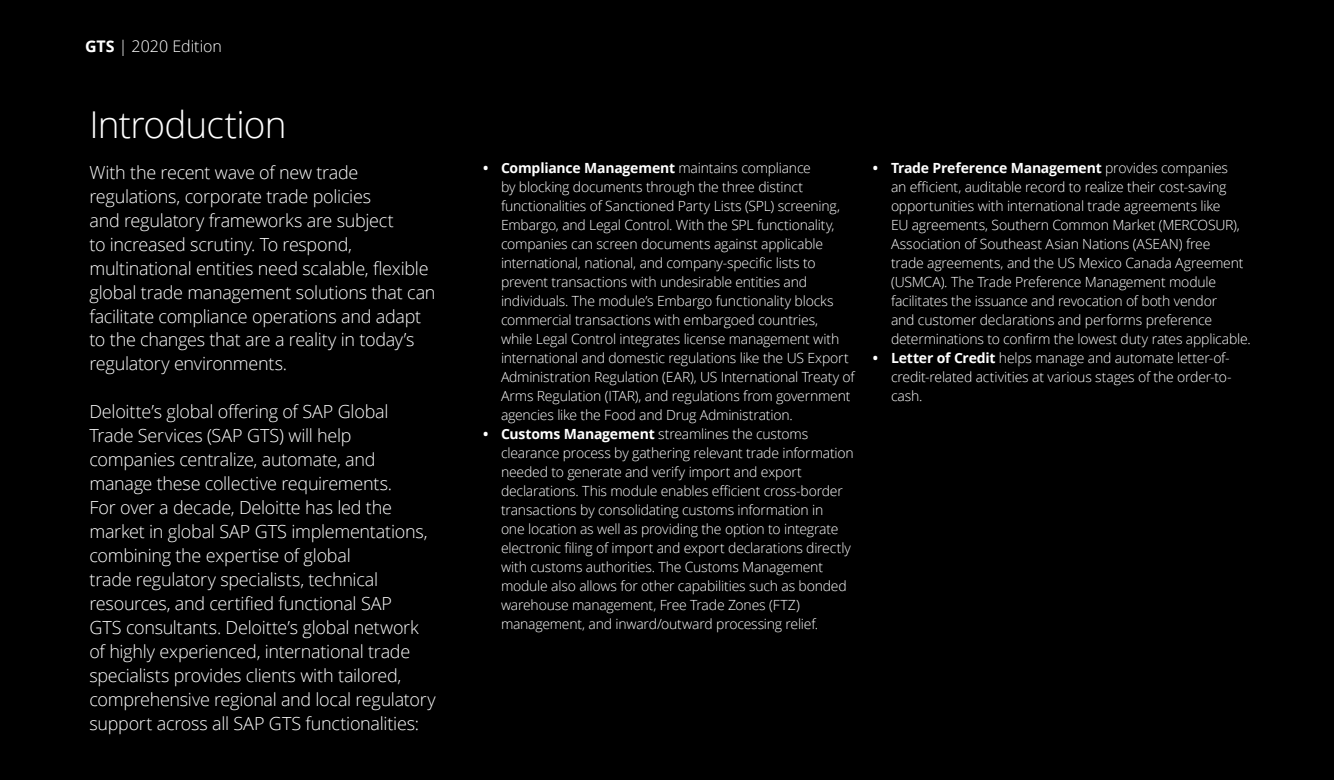
<style>
.page{position:relative;width:1334px;height:780px;background:#000}
.page>*{position:absolute;margin:0;border:0;box-sizing:border-box;transform-origin:0 0}
.t1{font:300 37px "Open Sans";letter-spacing:-.025em;color:#fff}
.t2{font:300 18px/24px "Open Sans";letter-spacing:-.015em;color:#fff}
.t3{font:300 16px "Open Sans";color:#fff}
.t4{font:300 14px/19px "Open Sans";letter-spacing:-.015em;color:#fff}
.s1{font-weight:700}
</style>
<div class="page">
<p class="t3" style="left:85px;top:35px;width:139px"><span class="s1">GTS</span> | 2020 Edition</p>
<h1 class="t1" style="left:90px;top:100px;width:199px">Introduction</h1>
<p class="t2" style="left:90px;top:160px;width:348px">With the recent wave of new trade regulations, corporate trade policies<br>and regulatory frameworks are subject<br>to increased scrutiny. To respond, multinational entities need scalable, flexible global trade management solutions that can facilitate compliance operations and adapt to the changes that are a reality in today’s regulatory environments.</p>
<p class="t2" style="left:90px;top:399px;width:348px">Deloitte’s global offering of SAP Global Trade Services (SAP GTS) will help companies centralize, automate, and manage these collective requirements.<br>For over a decade, Deloitte has led the market in global SAP GTS implementations, combining the expertise of global<br>trade regulatory specialists, technical resources, and certified functional SAP<br>GTS consultants. Deloitte’s global network of highly experienced, international trade specialists provides clients with tailored, comprehensive regional and local regulatory support across all SAP GTS functionalities:</p>
<p class="t4" style="left:501px;top:158px;width:355px;text-indent:-18px"><span class="s1">• Compliance Management</span> maintains compliance<br>by blocking documents through the three distinct functionalities of Sanctioned Party Lists (SPL) screening, Embargo, and Legal Control. With the SPL functionality, companies can screen documents against applicable international, national, and company-specific lists to prevent transactions with undesirable entities and individuals. The module’s Embargo functionality blocks commercial transactions with embargoed countries,<br>while Legal Control integrates license management with international and domestic regulations like the US Export Administration Regulation (EAR), US International Treaty of Arms Regulation (ITAR), and regulations from government agencies like the Food and Drug Administration.</p>
<p class="t4" style="left:501px;top:424px;width:354px;text-indent:-18px"><span class="s1">• Customs Management</span> streamlines the customs clearance process by gathering relevant trade information needed to generate and verify import and export declarations. This module enables efficient cross-border transactions by consolidating customs information in<br>one location as well as providing the option to integrate electronic filing of import and export declarations directly with customs authorities. The Customs Management module also allows for other capabilities such as bonded warehouse management, Free Trade Zones (FTZ) management, and inward/outward processing relief.</p>
<p class="t4" style="left:891px;top:158px;width:361px;text-indent:-18px"><span class="s1">• Trade Preference Management</span> provides companies<br>an efficient, auditable record to realize their cost-saving opportunities with international trade agreements like<br>EU agreements, Southern Common Market (MERCOSUR), Association of Southeast Asian Nations (ASEAN) free<br>trade agreements, and the US Mexico Canada Agreement (USMCA). The Trade Preference Management module facilitates the issuance and revocation of both vendor<br>and customer declarations and performs preference determinations to confirm the lowest duty rates applicable.</p>
<p class="t4" style="left:891px;top:348px;width:342px;text-indent:-18px"><span class="s1">• Letter of Credit</span> helps manage and automate letter-of&shy;credit-related activities at various stages of the order-to&shy;cash.</p>
</div>
